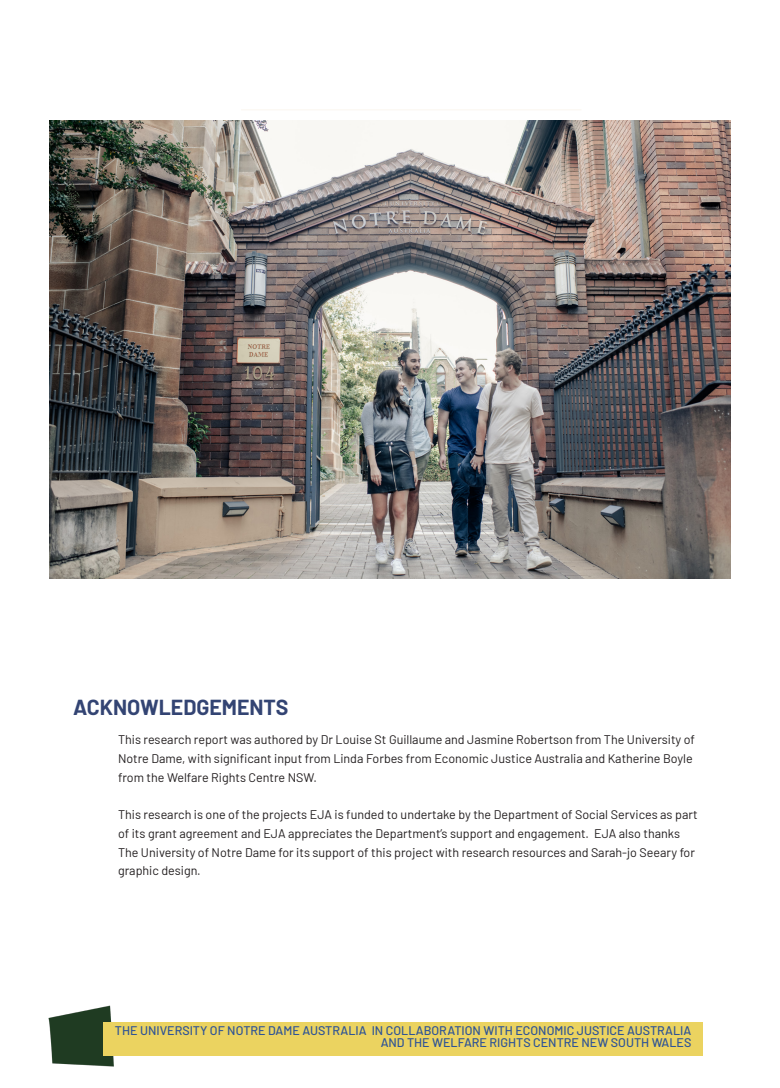
<style>
.page{position:relative;width:780px;height:1088px;background:#fff}
.page>*{position:absolute;margin:0;border:0;box-sizing:border-box;transform-origin:0 0}
.Heading_1{font:700 21.25px "Barlow";color:#334473}
.List_Paragraph{font:12.5px/18.8px "Barlow";color:#231f20}
.subheading{font:500 12.5px/12.5px "Barlow";color:#2f5496;text-align:right}
</style>
<div class="page">
<div style="left:685px;top:1022px;width:17px;height:34px;background:#ebd360"></div>
<img style="left:48px;top:1005px;width:66px;height:62px">
<div style="left:103px;top:1022px;width:588px;height:34px;background:#ebd360"></div>
<img style="left:49px;top:120px;width:681px;height:459px">
<hr style="left:241px;top:110px;width:340px;height:1px;background:#fbf6ef">
<p class="Heading_1" style="left:73px;top:692px;width:217px">ACKNOWLEDGEMENTS</p>
<p class="List_Paragraph" style="left:118px;top:729px;width:578px">This research report was authored by Dr Louise St Guillaume and Jasmine Robertson from The University of<br>Notre Dame, with significant input from Linda Forbes from Economic Justice Australia and Katherine Boyle from the Welfare Rights Centre NSW.</p>
<p class="List_Paragraph" style="left:118px;top:804px;width:581px">This research is one of the projects EJA is funded to undertake by the Department of Social Services as part of its grant agreement and EJA appreciates the Department’s support and engagement. EJA also thanks The University of Notre Dame for its support of this project with research resources and Sarah-jo Seeary for graphic design.</p>
<p class="subheading" style="left:115px;top:1023px;width:578px">THE UNIVERSITY OF NOTRE DAME AUSTRALIA IN COLLABORATION WITH ECONOMIC JUSTICE AUSTRALIA<br>AND THE WELFARE RIGHTS CENTRE NEW SOUTH WALES</p>
</div>
